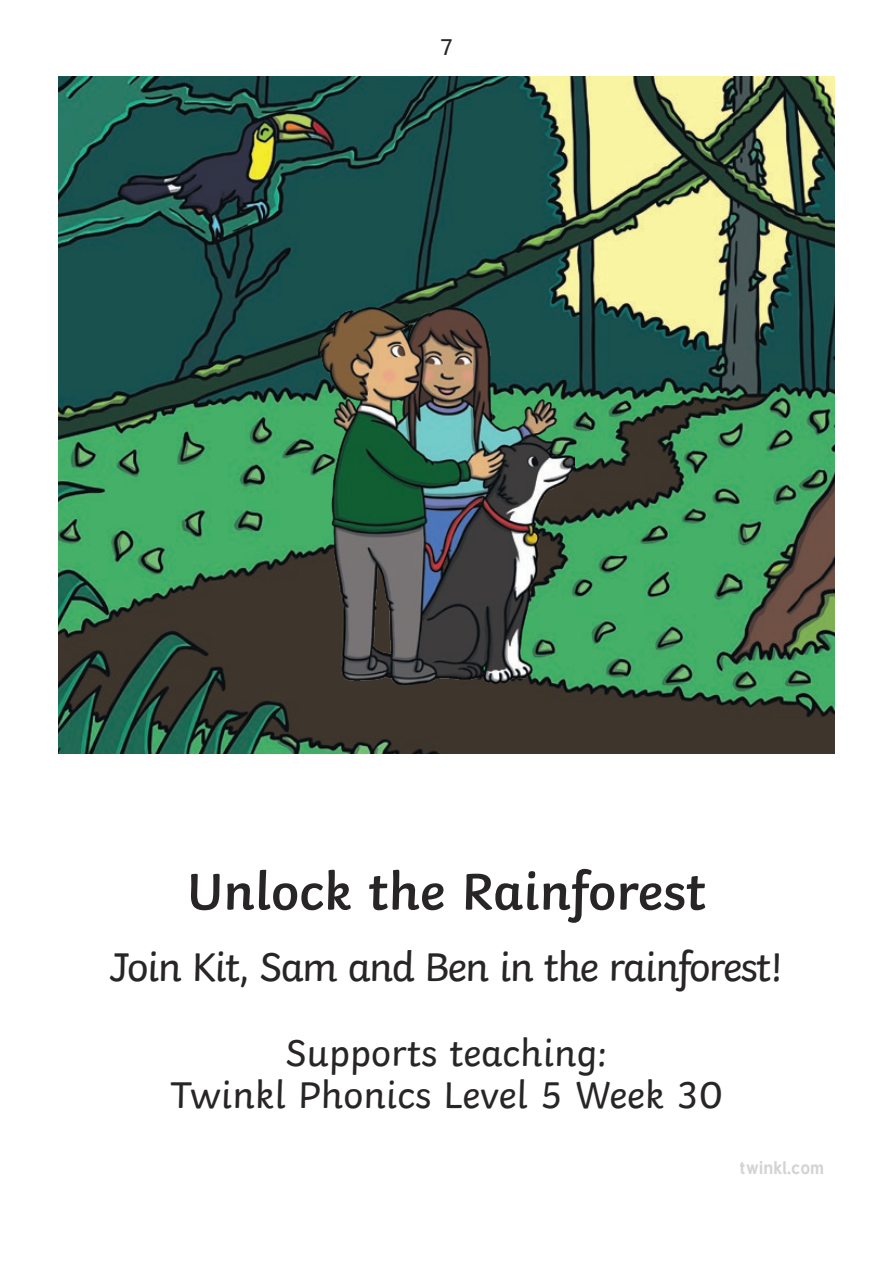
<style>
.page{position:relative;width:893px;height:1263px;background:#fff}
.page>*{position:absolute;margin:0;border:0;box-sizing:border-box;transform-origin:0 0}
.t1{font:600 54.15px "Twinkl";color:#282526}
.t2{font:42.15px "Twinkl";letter-spacing:-.04em;color:#282526}
.t3{font:39.15px/42.2px "Twinkl";color:#282526;text-align:center}
.t4{font:24.15px "Twinkl";color:#282526}
.t5{font:700 18px "Tuffy";color:#d2d3d5}
</style>
<div class="page">
<img style="left:58px;top:77px;width:777px;height:677px">
<img style="left:318px;top:307px;width:256px;height:377px">
<p class="t4" style="left:439px;top:28px;width:16px">7</p>
<p class="t1" style="left:187px;top:848px;width:521px">Unlock the Rainforest</p>
<p class="t2" style="left:109px;top:934px;width:676px">Join Kit, Sam and Ben in the rainforest!</p>
<p class="t3" style="left:170px;top:1028px;width:554px">Supports teaching:<br>Twinkl Phonics Level 5 Week 30</p>
<p class="t5" style="left:740px;top:1154px;width:86px">twinkl.com</p>
</div>
